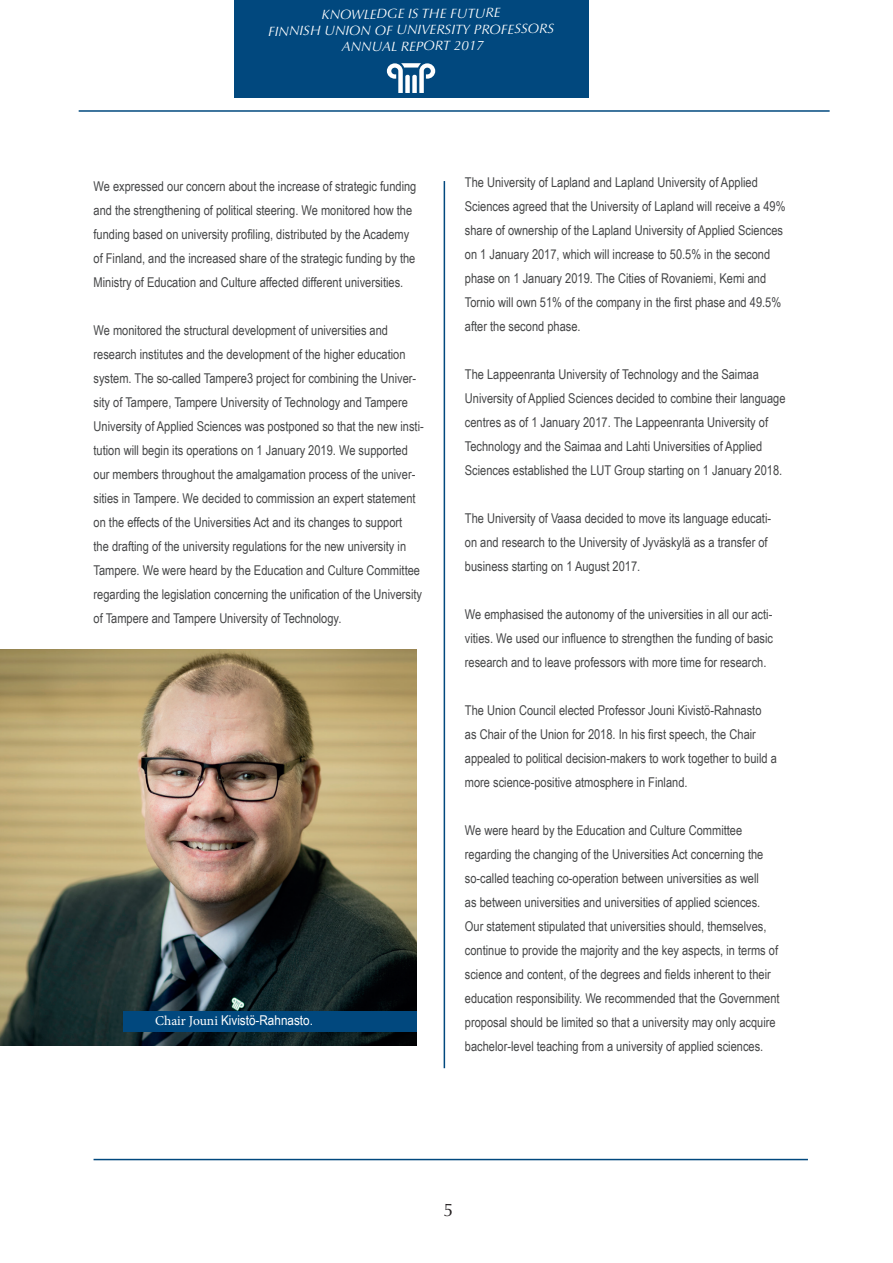
<style>
.page{position:relative;width:893px;height:1263px;background:#fff}
.page>*{position:absolute;margin:0;border:0;box-sizing:border-box;transform-origin:0 0}
.t1{font:18px "Optima";color:#231f20}
.t2{font:13.5px/24px "Arial Narrow";color:#454647}
.t3{font:italic 13.5px/16.2px "Optima";color:#fff;text-align:center}
.t4{font:13.5px "Optima";color:#fff}
.t5{font:13.5px "Arial Narrow";color:#fff;scale:1.06 1}
.s1{font-family:"Minion Pro"}
</style>
<div class="page">
<img style="left:0;top:650px;width:417px;height:395px">
<hr style="left:444px;top:181px;width:1px;height:887px;background:#01487e">
<div style="left:123px;top:1012px;width:294px;height:20px;background:#01487e"></div>
<hr style="left:79px;top:110px;width:751px;height:2px;background:#01487e">
<hr style="left:94px;top:1159px;width:714px;height:1px;background:#01487e">
<div style="left:234px;top:0;width:354px;height:98px;background:#01487e"></div>
<svg style="left:387px;top:63px;width:48px;height:30px"></svg>
<p class="t3" style="left:268px;top:6px;width:288px">KNOWLEDGE IS THE FUTURE<br>FINNISH UNION OF UNIVERSITY PROFESSORS<br>ANNUAL REPORT 2017</p>
<p class="t3" style="left:307px;top:11px;width:152px">TIEDOSSA TULEVAISUUS</p>
<p class="t4" style="left:248px;top:27px;width:267px">PROFESSORILIITTO VUOSIKERTOMUS 2017</p>
<p class="t2" style="left:94px;top:174px;width:324px">We expressed our concern about the increase of strategic funding and the strengthening of political steering. We monitored how the funding based on university profiling, distributed by the Academy of Finland, and the increased share of the strategic funding by the Ministry of Education and Culture affected different universities.</p>
<p class="t2" style="left:94px;top:318px;width:332px">We monitored the structural development of universities and research institutes and the development of the higher education system. The so-called Tampere3 project for combining the Univer&shy;sity of Tampere, Tampere University of Technology and Tampere University of Applied Sciences was postponed so that the new insti&shy;tution will begin its operations on 1 January 2019. We supported our members throughout the amalgamation process of the univer&shy;sities in Tampere. We decided to commission an expert statement on the effects of the Universities Act and its changes to support<br>the drafting of the university regulations for the new university in Tampere. We were heard by the Education and Culture Committee regarding the legislation concerning the unification of the University of Tampere and Tampere University of Technology.</p>
<p class="t5" style="left:155px;top:1011px;width:150px"><span class="s1">Chair Jouni</span> Kivistö-Rahnasto.</p>
<p class="t2" style="left:465px;top:170px;width:322px">The University of Lapland and Lapland University of Applied Sciences agreed that the University of Lapland will receive a 49% share of ownership of the Lapland University of Applied Sciences on 1 January 2017, which will increase to 50.5% in the second phase on 1 January 2019. The Cities of Rovaniemi, Kemi and Tornio will own 51% of the company in the first phase and 49.5% after the second phase.</p>
<p class="t2" style="left:465px;top:362px;width:322px">The Lappeenranta University of Technology and the Saimaa University of Applied Sciences decided to combine their language centres as of 1 January 2017. The Lappeenranta University of Technology and the Saimaa and Lahti Universities of Applied Sciences established the LUT Group starting on 1 January 2018.</p>
<p class="t2" style="left:465px;top:506px;width:308px">The University of Vaasa decided to move its language educati&shy;on and research to the University of Jyväskylä as a transfer of business starting on 1 August 2017.</p>
<p class="t2" style="left:465px;top:602px;width:310px;text-align:justify">We emphasised the autonomy of the universities in all our acti&shy;vities. We used our influence to strengthen the funding of basic research and to leave professors with more time for research.</p>
<p class="t2" style="left:465px;top:698px;width:313px">The Union Council elected Professor Jouni Kivistö-Rahnasto<br>as Chair of the Union for 2018. In his first speech, the Chair appealed to political decision-makers to work together to build a more science-positive atmosphere in Finland.</p>
<p class="t2" style="left:465px;top:818px;width:316px">We were heard by the Education and Culture Committee regarding the changing of the Universities Act concerning the so-called teaching co-operation between universities as well<br>as between universities and universities of applied sciences.<br>Our statement stipulated that universities should, themselves, continue to provide the majority and the key aspects, in terms of science and content, of the degrees and fields inherent to their education responsibility. We recommended that the Government proposal should be limited so that a university may only acquire bachelor-level teaching from a university of applied sciences.</p>
<h1 class="t1" style="left:444px;top:1199px;width:12px">5</h1>
</div>
